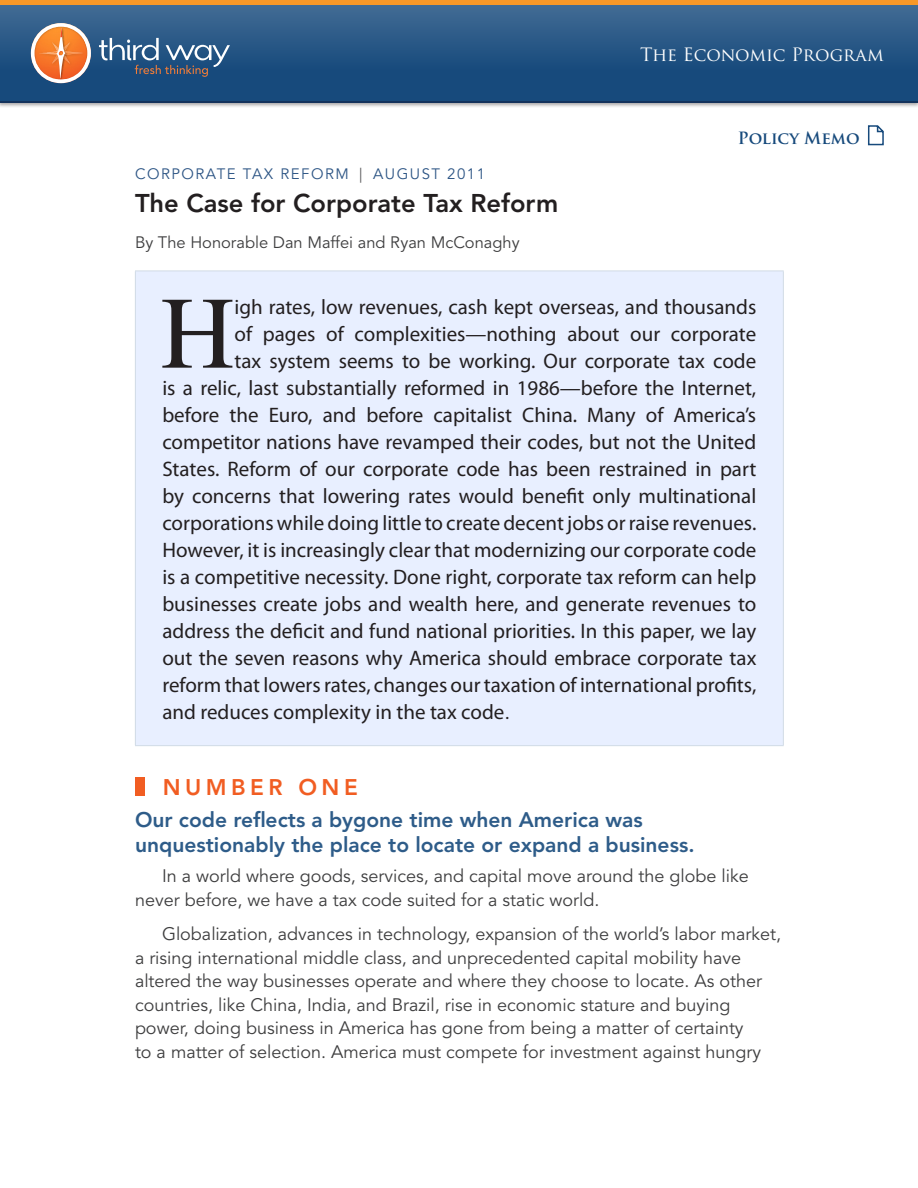
<style>
.page{position:relative;width:918px;height:1188px;background:#fff}
.page>*{position:absolute;margin:0;border:0;box-sizing:border-box;transform-origin:0 0}
.brief_Box{font:102.6px "Times";color:#231f20}
.brief_Title{font:800 25.5px "Avenir LT Std";color:#231f20}
.brief_Head{font:800 22.5px "Avenir LT Std";letter-spacing:.2em;color:#f15d22}
.brief_Box-2{font:21px "Myriad Pro";color:#231f20}
.brief_Shaded{font:800 21px/25.2px "Avenir LT Std";color:#2e5c89}
.Body_Text{font:18px/23.5px "Avenir LT Std";color:#3e3e3f}
.t1{font:18px "Trajan Pro";letter-spacing:-.01em;color:#fff}
.brief_Author{font:16.5px "Avenir LT Std";color:#3e3e3f}
.t2{font:700 16.5px "Trajan Pro";color:#174a7c}
.brief_Subject{font:15px "Avenir LT Std";letter-spacing:.1em;color:#2d5585}
.s1{color:#545455}
.s2{font-family:"Avenir LT Std"}
</style>
<div class="page">
<div style="left:0;top:0;width:918px;height:109px;background:#231f20;opacity:.4"></div>
<div style="left:0;top:1px;width:918px;height:102px;background:linear-gradient(to bottom,#406a93,#0d4276)"></div>
<hr style="left:0;top:0;width:918px;height:4px;background:#f89828">
<hr style="left:0;top:101px;width:918px;height:2px;background:#142c52">
<svg style="left:868px;top:125px;width:16px;height:21px"></svg>
<svg style="left:99px;top:38px;width:131px;height:39px;background:#486b90"></svg>
<svg style="left:31px;top:23px;width:60px;height:60px"></svg>
<img style="left:39px;top:42px;width:24px;height:14px">
<div style="left:135px;top:271px;width:648px;height:475px;background:#e8efff"></div>
<hr style="left:135px;top:271px;width:649px;height:1px;background:#d1dbe5">
<hr style="left:135px;top:271px;width:1px;height:474px;background:#d1dbe5">
<hr style="left:783px;top:271px;width:1px;height:474px;background:#d1dbe5">
<hr style="left:135px;top:745px;width:649px;height:1px;background:#d1dbe5">
<div style="left:135px;top:777px;width:10px;height:19px;background:#f15d22"></div>
<p class="t1" style="left:640px;top:43px;width:245px">The Economic Program</p>
<p class="brief_Subject" style="left:135px;top:165px;width:352px">CORPORATE TAX REFORM <span class="s1">|</span> AUGUST 2011</p>
<p class="brief_Title" style="left:135px;top:188px;width:425px">The Case for Corporate Tax Reform</p>
<p class="brief_Author" style="left:135px;top:233px;width:386px">By The Honorable Dan Maffei and Ryan McConaghy</p>
<p class="t2" style="left:738px;top:127px;width:123px">Policy Memo</p>
<p class="brief_Box" style="left:160px;top:276px;width:76px">H</p>
<p class="brief_Box-2" style="left:234px;top:294px;width:523px">igh rates, low revenues, cash kept overseas, and thousands</p>
<p class="brief_Box-2" style="left:234px;top:321px;width:523px">of pages of complexities—nothing about our corporate</p>
<p class="brief_Box-2" style="left:234px;top:348px;width:523px">tax system seems to be working. Our corporate tax code</p>
<p class="brief_Box-2" style="left:162px;top:375px;width:595px">is a relic, last substantially reformed in 1986—before the Internet,</p>
<p class="brief_Box-2" style="left:162px;top:402px;width:595px">before the Euro, and before capitalist China. Many of America’s</p>
<p class="brief_Box-2" style="left:162px;top:429px;width:595px">competitor nations have revamped their codes, but not the United</p>
<p class="brief_Box-2" style="left:162px;top:456px;width:596px">States. Reform of our corporate code has been restrained in part</p>
<p class="brief_Box-2" style="left:162px;top:483px;width:595px">by concerns that lowering rates would benefit only multinational</p>
<p class="brief_Box-2" style="left:162px;top:510px;width:596px">corporations while doing little to create decent jobs or raise revenues.</p>
<p class="brief_Box-2" style="left:162px;top:537px;width:596px">However, it is increasingly clear that modernizing our corporate code</p>
<p class="brief_Box-2" style="left:162px;top:564px;width:596px">is a competitive necessity. Done right, corporate tax reform can help</p>
<p class="brief_Box-2" style="left:162px;top:591px;width:595px">businesses create jobs and wealth here, and generate revenues to</p>
<p class="brief_Box-2" style="left:162px;top:618px;width:596px">address the deficit and fund national priorities. In this paper, we lay</p>
<p class="brief_Box-2" style="left:162px;top:645px;width:596px">out the seven reasons why America should embrace corporate tax</p>
<p class="brief_Box-2" style="left:162px;top:672px;width:596px">reform that lowers rates, changes our taxation of international profits,</p>
<p class="brief_Box-2" style="left:162px;top:699px;width:349px">and reduces complexity in the tax code<span class="s2">.</span></p>
<p class="brief_Head" style="left:163px;top:774px;width:197px">NUMBER ONE</p>
<p class="brief_Shaded" style="left:135px;top:807px;width:561px">Our code reflects a bygone time when America was unquestionably the place to locate or expand a business.</p>
<p class="Body_Text" style="left:135px;top:865px;width:615px;text-indent:27px">In a world where goods, services, and capital move around the globe like never before, we have a tax code suited for a static world.</p>
<p class="Body_Text" style="left:135px;top:923px;width:648px;text-indent:27px">Globalization, advances in technology, expansion of the world’s labor market, a rising international middle class, and unprecedented capital mobility have altered the way businesses operate and where they choose to locate. As other countries, like China, India, and Brazil, rise in economic stature and buying power, doing business in America has gone from being a matter of certainty<br>to a matter of selection. America must compete for investment against hungry</p>
</div>
